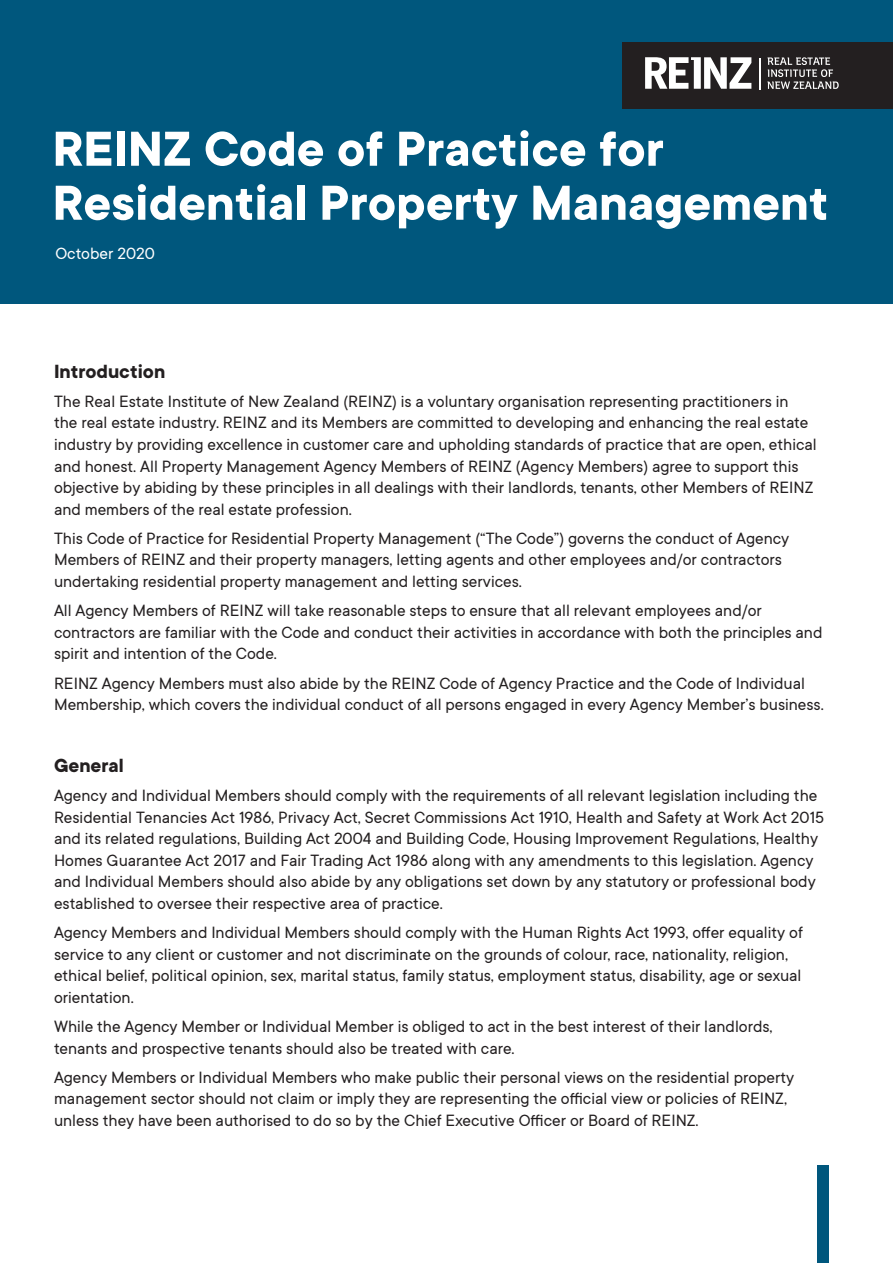
<style>
.page{position:relative;width:893px;height:1263px;background:#fff}
.page>*{position:absolute;margin:0;border:0;box-sizing:border-box;transform-origin:0 0}
.t1{font:700 54px/54px "TT Commons";color:#fff}
.t2{font:700 21px "TT Commons";color:#231f20}
.t3{font:18px/21.6px "TT Commons";color:#231f20}
.t4{font:18px "TT Commons";color:#fff}
</style>
<div class="page">
<div style="left:0;top:0;width:893px;height:304px;background:#00577d"></div>
<div style="left:623px;top:42px;width:270px;height:67px;background:#231f20"></div>
<svg style="left:645px;top:57px;width:106px;height:32px"></svg>
<hr style="left:759px;top:58px;width:2px;height:32px;background:#fff">
<svg style="left:767px;top:57px;width:72px;height:32px"></svg>
<div style="left:817px;top:1165px;width:11px;height:98px;background:#00577d"></div>
<h1 class="t1" style="left:52px;top:123px;width:777px">REINZ Code of Practice for<br>Residential Property Management</h1>
<p class="t4" style="left:55px;top:244px;width:101px">October 2020</p>
<p class="t2" style="left:54px;top:359px;width:113px">Introduction</p>
<p class="t3" style="left:54px;top:391px;width:764px">The Real Estate Institute of New Zealand (REINZ) is a voluntary organisation representing practitioners in<br>the real estate industry. REINZ and its Members are committed to developing and enhancing the real estate industry by providing excellence in customer care and upholding standards of practice that are open, ethical and honest. All Property Management Agency Members of REINZ (Agency Members) agree to support this objective by abiding by these principles in all dealings with their landlords, tenants, other Members of REINZ and members of the real estate profession.</p>
<p class="t3" style="left:54px;top:528px;width:737px">This Code of Practice for Residential Property Management (“The Code”) governs the conduct of Agency<br>Members of REINZ and their property managers, letting agents and other employees and/or contractors undertaking residential property management and letting services.</p>
<p class="t3" style="left:54px;top:600px;width:770px">All Agency Members of REINZ will take reasonable steps to ensure that all relevant employees and/or contractors are familiar with the Code and conduct their activities in accordance with both the principles and spirit and intention of the Code.</p>
<p class="t3" style="left:54px;top:672px;width:771px">REINZ Agency Members must also abide by the REINZ Code of Agency Practice and the Code of Individual<br>Membership, which covers the individual conduct of all persons engaged in every Agency Member’s business.</p>
<p class="t2" style="left:54px;top:754px;width:71px">General</p>
<p class="t3" style="left:54px;top:785px;width:772px">Agency and Individual Members should comply with the requirements of all relevant legislation including the Residential Tenancies Act 1986, Privacy Act, Secret Commissions Act 1910, Health and Safety at Work Act 2015 and its related regulations, Building Act 2004 and Building Code, Housing Improvement Regulations, Healthy Homes Guarantee Act 2017 and Fair Trading Act 1986 along with any amendments to this legislation. Agency and Individual Members should also abide by any obligations set down by any statutory or professional body established to oversee their respective area of practice.</p>
<p class="t3" style="left:54px;top:922px;width:750px">Agency Members and Individual Members should comply with the Human Rights Act 1993, offer equality of service to any client or customer and not discriminate on the grounds of colour, race, nationality, religion, ethical belief, political opinion, sex, marital status, family status, employment status, disability, age or sexual orientation.</p>
<p class="t3" style="left:54px;top:1016px;width:720px">While the Agency Member or Individual Member is obliged to act in the best interest of their landlords, tenants and prospective tenants should also be treated with care.</p>
<p class="t3" style="left:54px;top:1066px;width:742px">Agency Members or Individual Members who make public their personal views on the residential property management sector should not claim or imply they are representing the official view or policies of REINZ, unless they have been authorised to do so by the Chief Executive Officer or Board of REINZ.</p>
</div>
